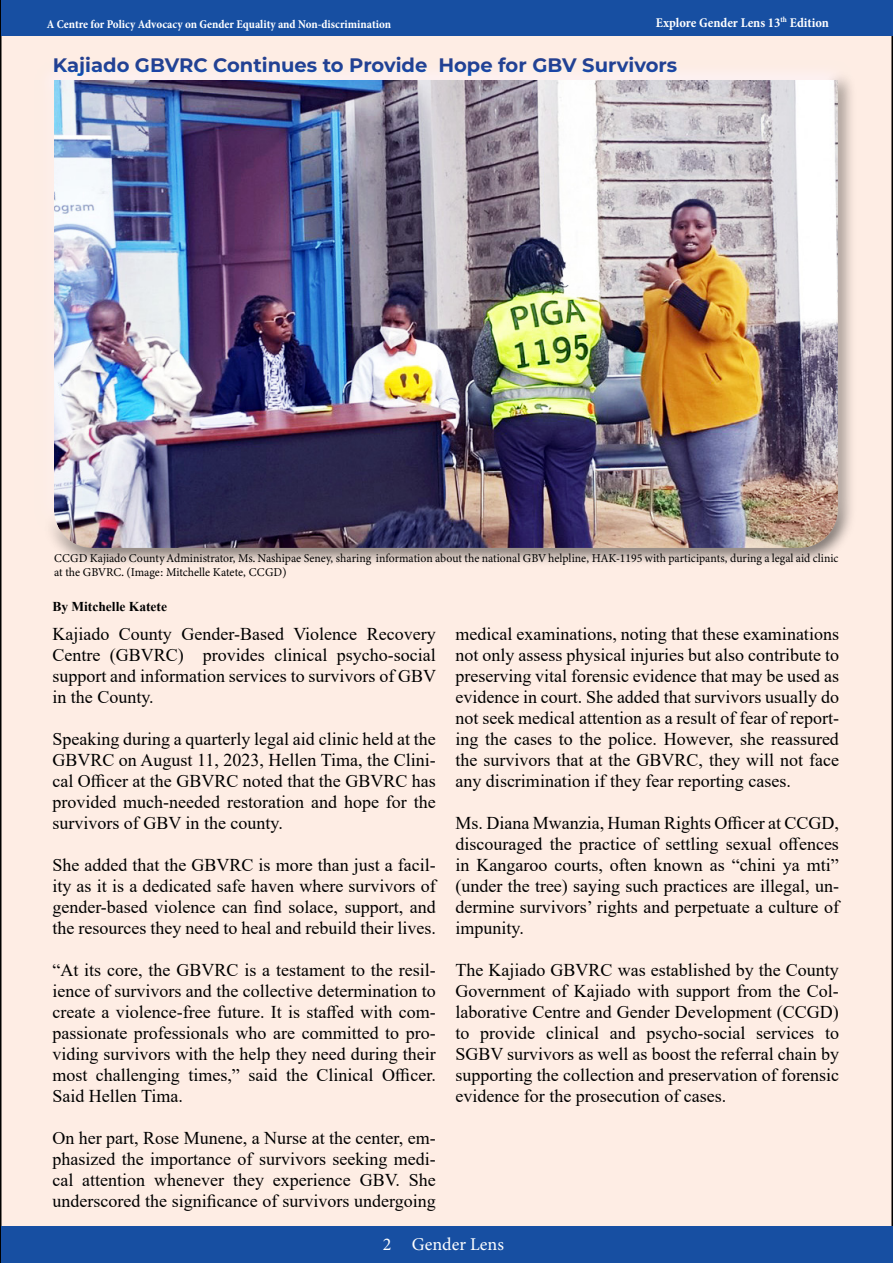
<style>
.page{position:relative;width:893px;height:1263px;background:#fff}
.page>*{position:absolute;margin:0;border:0;box-sizing:border-box;transform-origin:0 0}
.t1{font:700 19.5px "Montserrat";color:#25408f}
.t2{font:18px/21px "Times New Roman";color:#000;text-align:justify}
.t3{font:18px "Minion Pro";color:#fff}
.t4{font:700 condensed 13.5px "Minion Pro";color:#fff}
.t5{font:700 13.5px "Times New Roman";color:#000}
.t6{font:12px/14.4px "Minion Variable Concept";color:#000}
.t7{font:700 condensed 12px "Minion Pro";color:#fff}
</style>
<div class="page">
<div style="left:1px;top:1px;width:891px;height:1261px;background:#feede4"></div>
<div style="left:1px;top:0;width:891px;height:36px;background:#174fa2"></div>
<div style="left:2px;top:1226px;width:891px;height:37px;background:#174fa2"></div>
<div style="left:24px;top:46px;width:844px;height:530px;background:#fff;opacity:.5"></div>
<p class="t7" style="left:47px;top:16px;width:346px">A Centre for Policy Advocacy on Gender Equality and Non-discrimination</p>
<p class="t4" style="left:656px;top:13px;width:175px">Explore Gender Lens 13<sup>th</sup> Edition</p>
<p class="t1" style="left:53px;top:51px;width:626px">Kajiado GBVRC Continues to Provide Hope for GBV Survivors</p>
<p class="t6" style="left:54px;top:550px;width:786px">CCGD Kajiado County Administrator, Ms. Nashipae Seney, sharing information about the national GBV helpline, HAK-1195 with participants, during a legal aid clinic at the GBVRC. (Image: Mitchelle Katete, CCGD)</p>
<p class="t5" style="left:52px;top:597px;width:116px">By Mitchelle Katete</p>
<p class="t2" style="left:52px;top:623px;width:385px">Kajiado County Gender-Based Violence Recovery Centre (GBVRC) provides clinical psycho-social support and information services to survivors of GBV in the County.</p>
<p class="t2" style="left:52px;top:728px;width:385px">Speaking during a quarterly legal aid clinic held at the GBVRC on August 11, 2023, Hellen Tima, the Clini&shy;cal Officer at the GBVRC noted that the GBVRC has provided much-needed restoration and hope for the survivors of GBV in the county.</p>
<p class="t2" style="left:52px;top:854px;width:385px">She added that the GBVRC is more than just a facil&shy;ity as it is a dedicated safe haven where survivors of gender-based violence can find solace, support, and the resources they need to heal and rebuild their lives.</p>
<p class="t2" style="left:52px;top:959px;width:385px">“At its core, the GBVRC is a testament to the resil&shy;ience of survivors and the collective determination to create a violence-free future. It is staffed with com&shy;passionate professionals who are committed to pro&shy;viding survivors with the help they need during their most challenging times,” said the Clinical Officer.<br>Said Hellen Tima.</p>
<p class="t2" style="left:52px;top:1127px;width:385px">On her part, Rose Munene, a Nurse at the center, em&shy;phasized the importance of survivors seeking medi&shy;cal attention whenever they experience GBV. She underscored the significance of survivors undergoing</p>
<p class="t2" style="left:455px;top:623px;width:385px">medical examinations, noting that these examinations not only assess physical injuries but also contribute to preserving vital forensic evidence that may be used as evidence in court. She added that survivors usually do not seek medical attention as a result of fear of report&shy;ing the cases to the police. However, she reassured the survivors that at the GBVRC, they will not face any discrimination if they fear reporting cases.</p>
<p class="t2" style="left:455px;top:812px;width:385px">Ms. Diana Mwanzia, Human Rights Officer at CCGD, discouraged the practice of settling sexual offences in Kangaroo courts, often known as “chini ya mti” (under the tree) saying such practices are illegal, un&shy;dermine survivors’ rights and perpetuate a culture of impunity.</p>
<p class="t2" style="left:455px;top:959px;width:385px">The Kajiado GBVRC was established by the County Government of Kajiado with support from the Col&shy;laborative Centre and Gender Development (CCGD) to provide clinical and psycho-social services to SGBV survivors as well as boost the referral chain by supporting the collection and preservation of forensic evidence for the prosecution of cases.</p>
<p class="t3" style="left:383px;top:1232px;width:123px">2 Gender Lens</p>
</div>
